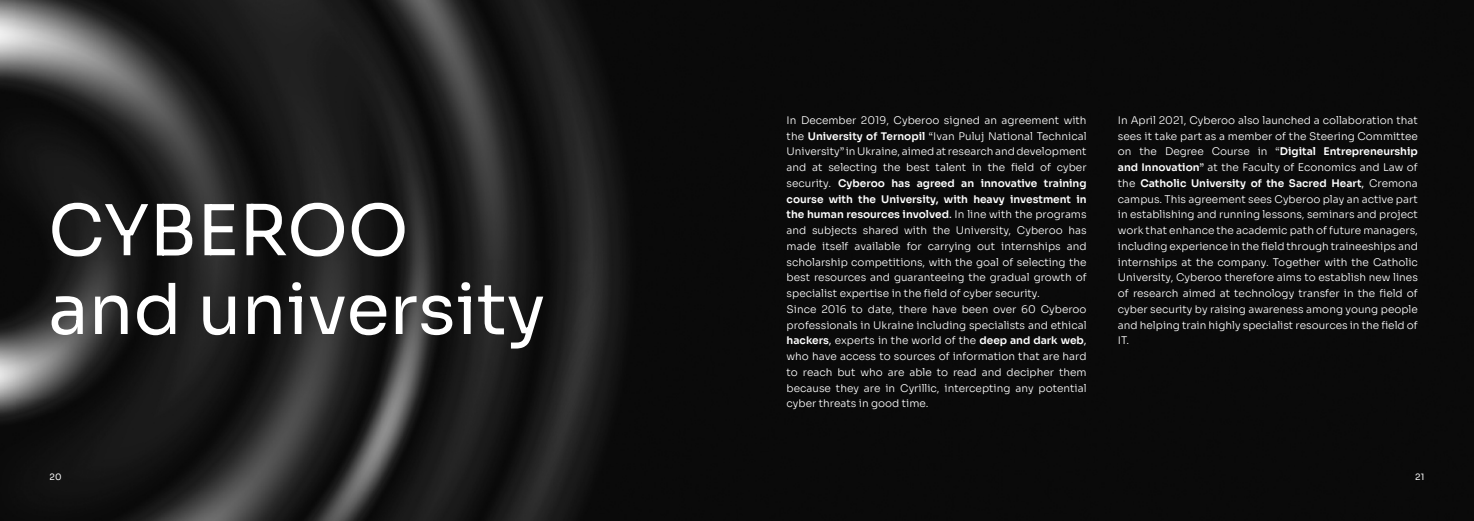
<style>
.page{position:relative;width:1474px;height:521px;background:#fff}
.page>*{position:absolute;margin:0;border:0;box-sizing:border-box;transform-origin:0 0}
.t1{font:70px/78.8px "Sora";color:#fff}
.t2{font:300 10.5px/15.8px "Sora";color:#fff}
.t3{font:8.75px "Sora";color:#fff}
.s1{font-weight:600}
.s2{font-weight:400}
</style>
<div class="page">
<img style="left:0;top:0;width:1473px;height:521px">
<h1 class="t1" style="left:48px;top:184px;width:498px">CYBEROO and university</h1>
<p class="t3" style="left:50px;top:469px;width:13px">20</p>
<p class="t2" style="left:786px;top:111px;width:301px">In December 2019, Cyberoo signed an agreement with the <span class="s1">University of Ternopil</span> “Ivan Puluj National Technical University” in Ukraine, aimed at research and development and at selecting the best talent in the field of cyber security. <span class="s1">Cyberoo has agreed an innovative training course with the University, with heavy investment in the human resources involved</span><span class="s2">.</span> In line with the programs and subjects shared with the University, Cyberoo has made itself available for carrying out internships and scholarship competitions, with the goal of selecting the best resources and guaranteeing the gradual growth of specialist expertise in the field of cyber security.<br>Since 2016 to date, there have been over 60 Cyberoo professionals in Ukraine including specialists and ethical <span class="s1">hackers</span><span class="s2">,</span> experts in the world of the <span class="s1">deep and dark web</span><span class="s2">, </span>who have access to sources of information that are hard to reach but who are able to read and decipher them because they are in Cyrillic, intercepting any potential cyber threats in good time.</p>
<p class="t2" style="left:1117px;top:111px;width:301px;text-align:justify">In April 2021, Cyberoo also launched a collaboration that sees it take part as a member of the Steering Committee on the Degree Course in “<span class="s1">Digital Entrepreneurship and Innovation</span><span class="s2">”</span> at the Faculty of Economics and Law of the <span class="s1">Catholic University of the Sacred Heart</span><span class="s2">,</span> Cremona campus. This agreement sees Cyberoo play an active part in establishing and running lessons, seminars and project work that enhance the academic path of future managers, including experience in the field through traineeships and internships at the company. Together with the Catholic University, Cyberoo therefore aims to establish new lines of research aimed at technology transfer in the field of cyber security by raising awareness among young people and helping train highly specialist resources in the field of IT.</p>
<p class="t3" style="left:1415px;top:469px;width:11px">21</p>
</div>
